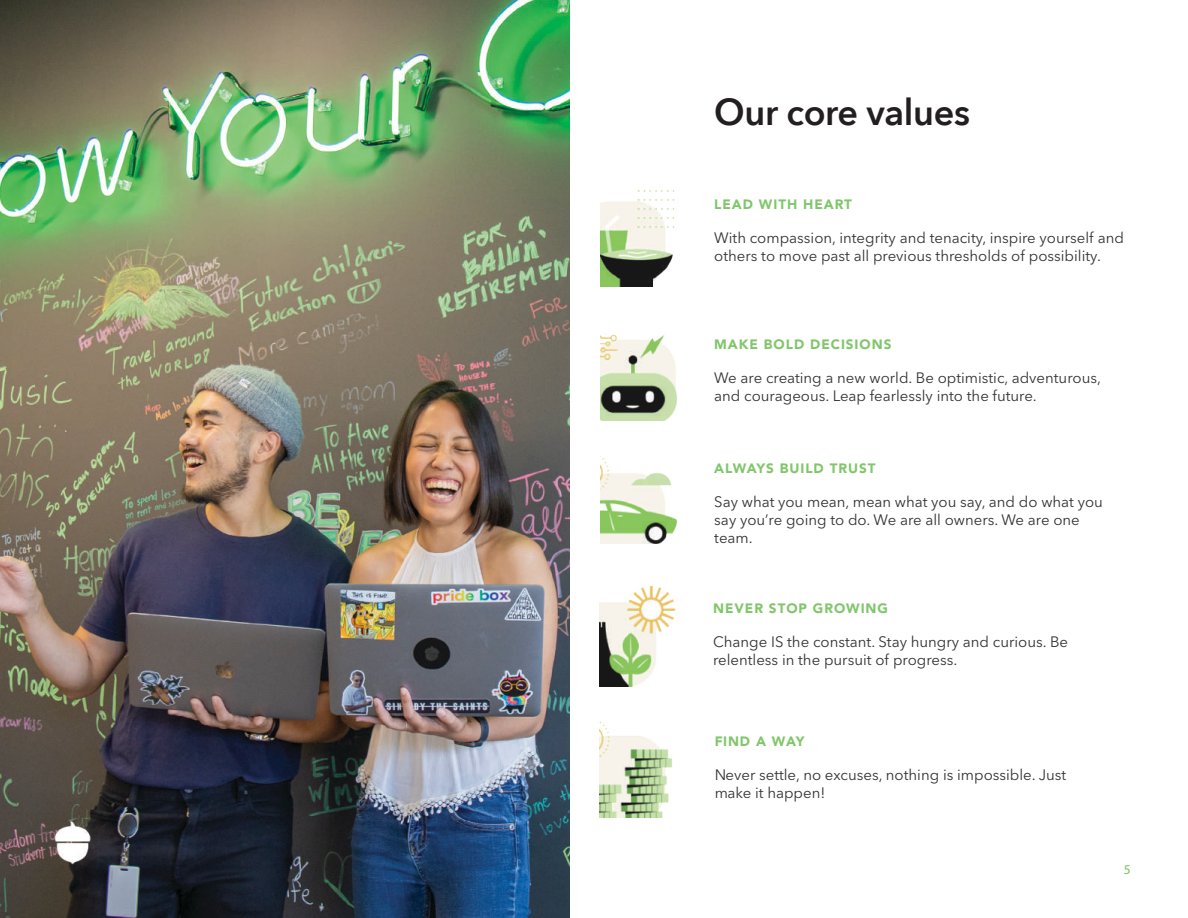
<style>
.page{position:relative;width:1188px;height:918px;background:#fff}
.page>*{position:absolute;margin:0;border:0;box-sizing:border-box;transform-origin:0 0}
.t1{font:600 36px "Avenir Next";letter-spacing:-.01em;color:#231f20}
.t2{font:15px/18px "Avenir Next LT Pro";color:#231f20}
.t3{font:900 13.5px "Avenir LT Std";letter-spacing:.07em;color:#75c15d}
.t4{font:13.5px "Myriad Pro";color:#77c261}
</style>
<div class="page">
<img style="left:0;top:0;width:570px;height:918px">
<img style="left:600px;top:334px;width:78px;height:210px">
<img style="left:600px;top:586px;width:76px;height:100px">
<img style="left:600px;top:721px;width:72px;height:96px">
<img style="left:600px;top:190px;width:75px;height:96px">
<img style="left:46px;top:816px;width:52px;height:52px">
<h1 class="t1" style="left:714px;top:82px;width:257px">Our core values</h1>
<p class="t3" style="left:714px;top:196px;width:139px">LEAD WITH HEART</p>
<p class="t2" style="left:714px;top:228px;width:411px">With compassion, integrity and tenacity, inspire yourself and others to move past all previous thresholds of possibility.</p>
<p class="t3" style="left:714px;top:336px;width:179px">MAKE BOLD DECISIONS</p>
<p class="t2" style="left:714px;top:369px;width:388px">We are creating a new world. Be optimistic, adventurous, and courageous. Leap fearlessly into the future.</p>
<p class="t3" style="left:714px;top:460px;width:163px">ALWAYS BUILD TRUST</p>
<p class="t2" style="left:714px;top:493px;width:390px">Say what you mean, mean what you say, and do what you say you’re going to do. We are all owners. We are one team.</p>
<p class="t3" style="left:713px;top:600px;width:177px">NEVER STOP GROWING</p>
<p class="t2" style="left:713px;top:633px;width:357px">Change IS the constant. Stay hungry and curious. Be relentless in the pursuit of progress.</p>
<p class="t3" style="left:714px;top:733px;width:92px">FIND A WAY</p>
<p class="t2" style="left:714px;top:765px;width:354px">Never settle, no excuses, nothing is impossible. Just make it happen!</p>
<p class="t4" style="left:1124px;top:861px;width:8px">5</p>
</div>
